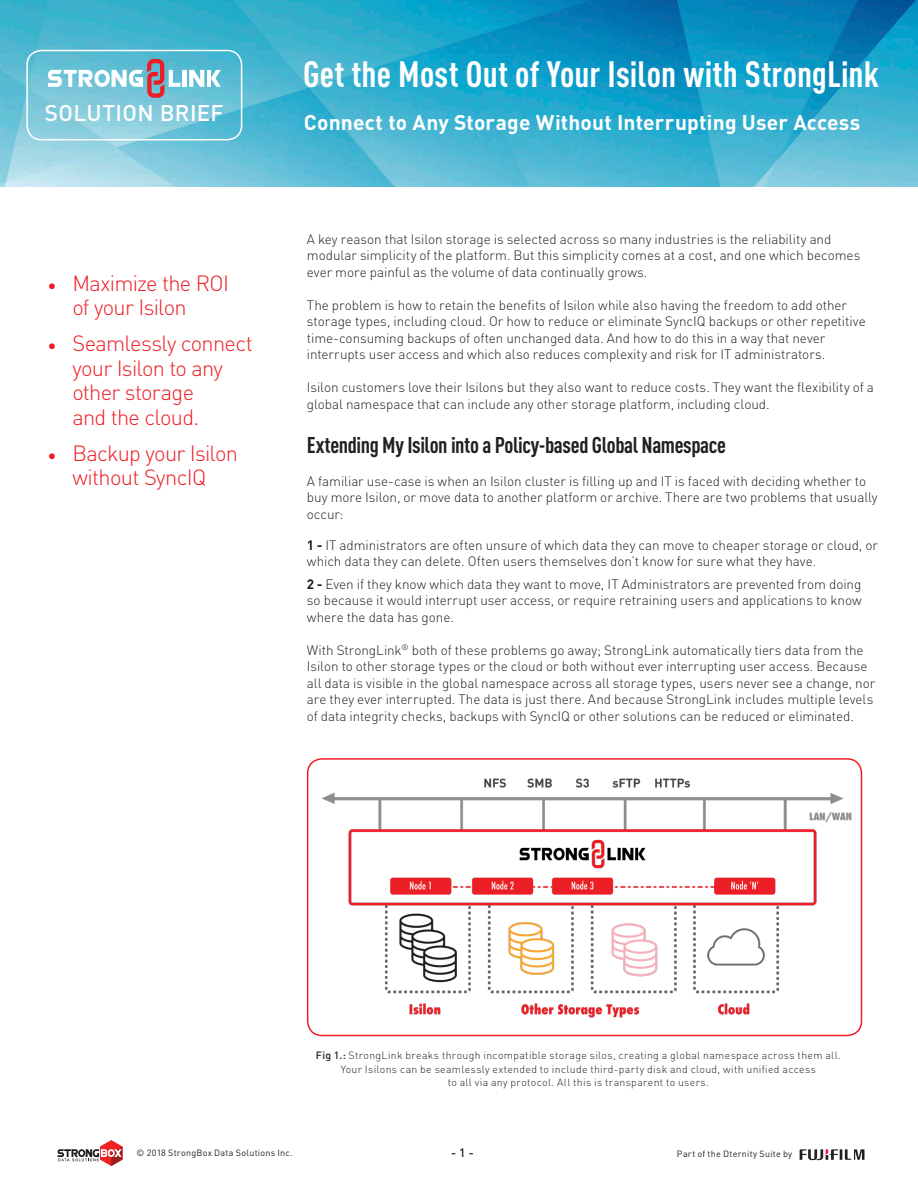
<style>
.page{position:relative;width:918px;height:1188px;background:#fff}
.page>*{position:absolute;margin:0;border:0;box-sizing:border-box;transform-origin:0 0}
.t1{font:700 36.15px "DIN Cond";letter-spacing:.005em;color:#fff}
.t2{font:700 22.5px "DIN Cond";letter-spacing:-.02em;color:#231f20}
.t3{font:500 22.5px "DIN Pro";letter-spacing:.015em;color:#fff}
.t4{font:300 21.75px/24.5px "DIN Pro";letter-spacing:-.03em;color:#ee1d23}
.t5{font:700 21px "DIN Pro";letter-spacing:.01em;color:#fff}
.t6{font:300 13.5px/16.5px "DIN Pro";letter-spacing:-.005em;color:#231f20}
.t7{font:500 12px "DIN Pro";color:#231f20}
.t8{font:300 10.5px/13.5px "DIN Pro";letter-spacing:.03em;color:#231f20;text-align:center}
.t9{font:9px "DIN Pro";letter-spacing:.03em;color:#231f20}
.s1{font-family:"Minion Pro";font-weight:400}
.s2{font-weight:700}
.s3{font-weight:500}
</style>
<div class="page">
<svg style="left:58px;top:1140px;width:65px;height:26px"></svg>
<svg style="left:800px;top:1149px;width:65px;height:11px"></svg>
<img style="left:0;top:0;width:918px;height:186px">
<hr style="left:183px;top:70px;width:4px;height:17px;background:#fff">
<svg style="left:189px;top:70px;width:15px;height:17px"></svg>
<hr style="left:207px;top:70px;width:4px;height:17px;background:#fff">
<svg style="left:211px;top:70px;width:10px;height:17px"></svg>
<svg style="left:48px;top:59px;width:132px;height:39px"></svg>
<div style="left:26px;top:50px;width:216px;height:90px;border:2px solid #fff;border-radius:14px"></div>
<img style="left:321px;top:778px;width:531px;height:240px">
<div style="left:307px;top:758px;width:555px;height:278px;border:2px solid #ee1d23;border-radius:14px"></div>
<p class="t3" style="left:45px;top:98px;width:180px">SOLUTION BRIEF</p>
<p class="t4" style="left:72px;top:270px;width:158px;text-indent:-24px"><span class="s1">•</span> Maximize the ROI of your Isilon</p>
<p class="t4" style="left:72px;top:331px;width:182px;text-indent:-24px"><span class="s1">•</span> Seamlessly connect your Isilon to any other storage<br>and the cloud.</p>
<p class="t4" style="left:48px;top:440px;width:192px;text-align:center"><span class="s1">•</span> Backup your Isilon without SyncIQ</p>
<p class="t1" style="left:303px;top:52px;width:577px">Get the Most Out of Your Isilon with StrongLink</p>
<p class="t5" style="left:304px;top:108px;width:558px">Connect to Any Storage Without Interrupting User Access</p>
<p class="t6" style="left:307px;top:230px;width:555px">A key reason that Isilon storage is selected across so many industries is the reliability and modular simplicity of the platform. But this simplicity comes at a cost, and one which becomes ever more painful as the volume of data continually grows.</p>
<p class="t6" style="left:307px;top:296px;width:560px">The problem is how to retain the benefits of Isilon while also having the freedom to add other storage types, including cloud. Or how to reduce or eliminate SyncIQ backups or other repetitive time-consuming backups of often unchanged data. And how to do this in a way that never interrupts user access and which also reduces complexity and risk for IT administrators.</p>
<p class="t6" style="left:307px;top:378px;width:569px">Isilon customers love their Isilons but they also want to reduce costs. They want the flexibility of a global namespace that can include any other storage platform, including cloud.</p>
<p class="t2" style="left:307px;top:431px;width:421px">Extending My Isilon into a Policy-based Global Namespace</p>
<p class="t6" style="left:307px;top:472px;width:572px">A familiar use-case is when an Isilon cluster is filling up and IT is faced with deciding whether to buy more Isilon, or move data to another platform or archive. There are two problems that usually occur:</p>
<p class="t6" style="left:307px;top:536px;width:573px"><span class="s2">1 -</span> IT administrators are often unsure of which data they can move to cheaper storage or cloud, or which data they can delete. Often users themselves don’t know for sure what they have.</p>
<p class="t6" style="left:307px;top:575px;width:556px;text-align:justify"><span class="s2">2 -</span> Even if they know which data they want to move, IT Administrators are prevented from doing so because it would interrupt user access, or require retraining users and applications to know where the data has gone.</p>
<p class="t6" style="left:307px;top:641px;width:570px">With StrongLink<sup>®</sup> both of these problems go away; StrongLink automatically tiers data from the Isilon to other storage types or the cloud or both without ever interrupting user access. Because all data is visible in the global namespace across all storage types, users never see a change, nor are they ever interrupted. The data is just there. And because StrongLink includes multiple levels of data integrity checks, backups with SyncIQ or other solutions can be reduced or eliminated.</p>
<p class="t8" style="left:316px;top:1048px;width:527px"><span class="s3">Fig 1.:</span> StrongLink breaks through incompatible storage silos, creating a global namespace across them all.<br>Your Isilons can be seamlessly extended to include third-party disk and cloud, with unified access</p>
<p class="t8" style="left:448px;top:1075px;width:263px">to all via any protocol. All this is transparent to users.</p>
<p class="t9" style="left:137px;top:1147px;width:158px">© 2018 StrongBox Data Solutions Inc.</p>
<p class="t7" style="left:451px;top:1145px;width:24px">- 1 -</p>
<p class="t9" style="left:677px;top:1148px;width:117px">Part of the Dternity Suite by</p>
</div>
